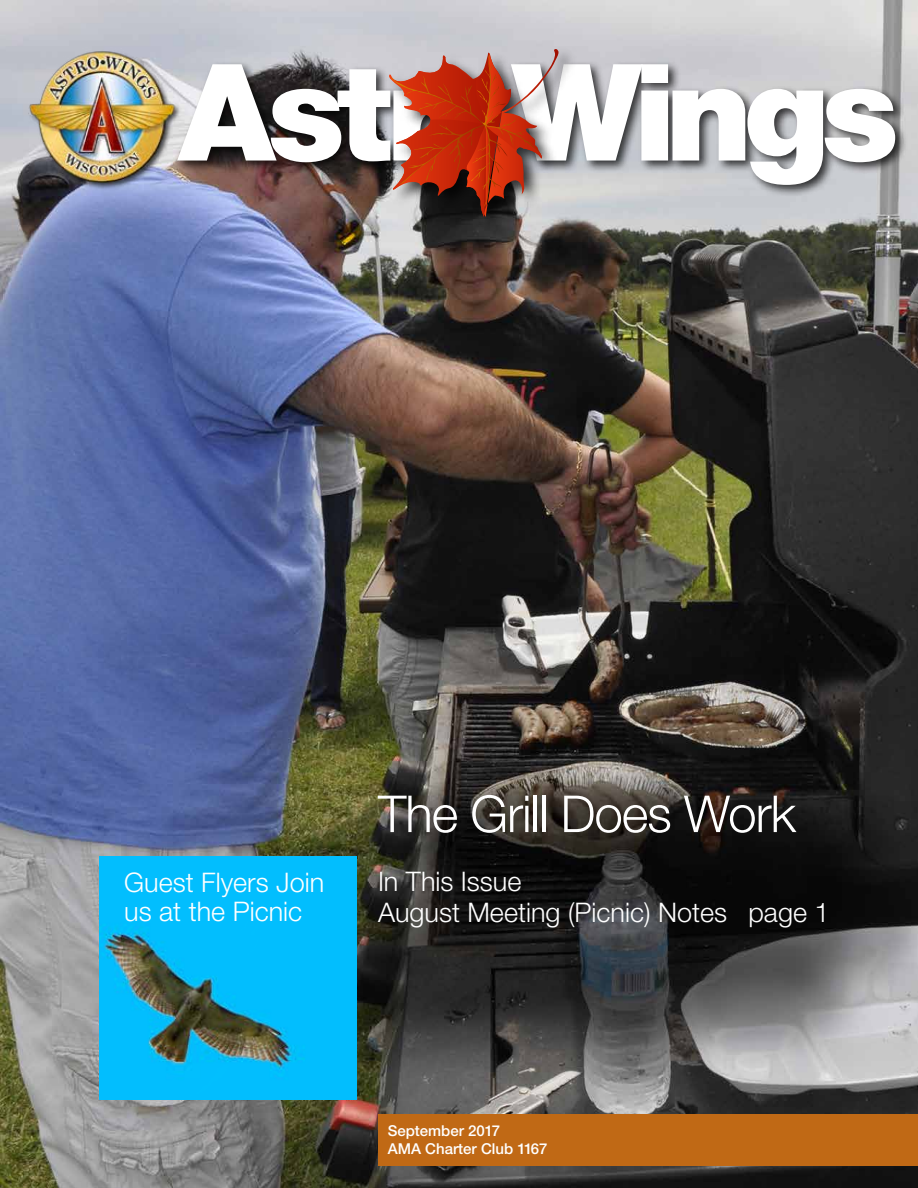
<style>
.page{position:relative;width:918px;height:1188px;background:#fff}
.page>*{position:absolute;margin:0;border:0;box-sizing:border-box;transform-origin:0 0}
.t1{font:900 134.85px "Helvetica Neue";letter-spacing:-.06em;color:#fff}
.t2{font:300 51px "Helvetica Neue";letter-spacing:-.02em;color:#fff}
.t3{font:300 27px/31.5px "Helvetica Neue";color:#fff}
.t4{font:500 15px/18px "Helvetica Neue";color:#fff}
</style>
<div class="page">
<img style="left:0;top:0;width:918px;height:1188px">
<div style="left:378px;top:1115px;width:540px;height:51px;background:#c06915"></div>
<img style="left:29px;top:48px;width:153px;height:146px">
<div style="left:175px;top:61px;width:733px;height:137px;background:#000;opacity:.75"></div>
<img style="left:381px;top:41px;width:199px;height:198px">
<svg style="left:388px;top:49px;width:171px;height:168px;background:#9f5749"></svg>
<img style="left:99px;top:857px;width:257px;height:243px">
<h1 class="t1" style="left:178px;top:32px;width:722px">Astr Wings</h1>
<p class="t3" style="left:124px;top:868px;width:202px;line-height:28.5px">Guest Flyers Join us at the Picnic</p>
<h2 class="t2" style="left:378px;top:783px;width:420px">The Grill Does Work</h2>
<p class="t3" style="left:378px;top:865px;width:453px">In This Issue<br>August Meeting (Picnic) Notes page 1</p>
<p class="t4" style="left:388px;top:1121px;width:161px">September 2017<br>AMA Charter Club 1167</p>
</div>
